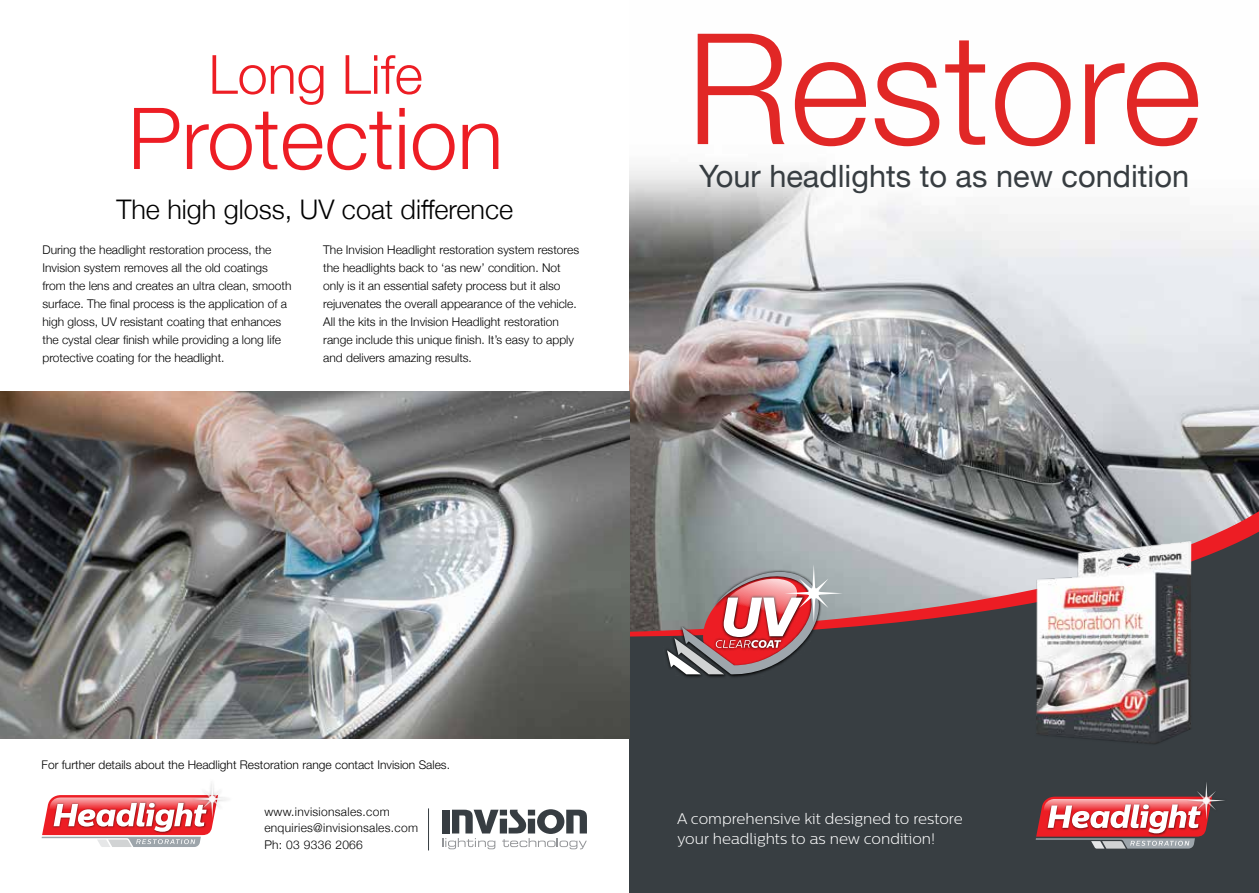
<style>
.page{position:relative;width:1259px;height:893px;background:#fff}
.page>*{position:absolute;margin:0;border:0;box-sizing:border-box;transform-origin:0 0}
.t1{font:300 154.5px "Helvetica Neue";color:#e12726}
.t2{font:300 85.5px "Helvetica Neue";color:#ed1d24}
.t3{font:300 54px "Helvetica Neue";color:#ed1d24}
.t4{font:30.75px "Helvetica Neue";color:#373d41}
.t5{font:300 27px "Helvetica Neue";color:#000}
.t6{font:300 15.15px/19.5px "Centrale Sans";color:#fff}
.t7{font:300 12px/18px "Helvetica Neue";color:#000}
.t8{font:300 12px "Helvetica Neue CE";color:#000}
.t9{font:300 12px/16.5px "Helvetica Neue";letter-spacing:.025em;color:#000}
</style>
<div class="page">
<img style="left:629px;top:167px;width:630px;height:333px">
<svg style="left:629px;top:504px;width:630px;height:389px;background:#464a4e"></svg>
<img style="left:663px;top:647px;width:4px;height:31px">
<svg style="left:667px;top:564px;width:158px;height:114px;background:#a4797b"></svg>
<img style="left:825px;top:502px;width:402px;height:300px">
<img style="left:1183px;top:777px;width:46px;height:47px">
<svg style="left:1035px;top:781px;width:190px;height:68px;background:#9f6468"></svg>
<img style="left:0;top:391px;width:629px;height:348px">
<svg style="left:442px;top:809px;width:145px;height:40px"></svg>
<hr style="left:428px;top:808px;width:1px;height:42px;background:#373d42">
<svg style="left:42px;top:783px;width:185px;height:64px"></svg>
<h3 class="t3" style="left:209px;top:31px;width:216px">Long Life</h3>
<h2 class="t2" style="left:128px;top:70px;width:377px">Protection</h2>
<h3 class="t5" style="left:116px;top:187px;width:398px">The high gloss, UV coat difference</h3>
<p class="t7" style="left:43px;top:240px;width:250px">During the headlight restoration process, the Invision system removes all the old coatings from the lens and creates an ultra clean, smooth surface. The final process is the application of a high gloss, UV resistant coating that enhances the cystal clear finish while providing a long life protective coating for the headlight.</p>
<p class="t7" style="left:323px;top:240px;width:257px">The Invision Headlight restoration system restores the headlights back to ‘as new’ condition. Not only is it an essential safety process but it also rejuvenates the overall appearance of the vehicle.<br>All the kits in the Invision Headlight restoration range include this unique finish. It’s easy to apply and delivers amazing results.</p>
<h1 class="t1" style="left:686px;top:-36px;width:517px">Restore</h1>
<h3 class="t4" style="left:699px;top:153px;width:491px">Your headlights to as new condition</h3>
<p class="t8" style="left:42px;top:757px;width:410px">For further details about the Headlight Restoration range contact Invision Sales.</p>
<p class="t9" style="left:264px;top:802px;width:155px">www.invisionsales.com enquiries@invisionsales.com<br>Ph: 03 9336 2066</p>
<p class="t6" style="left:677px;top:809px;width:287px">A comprehensive kit designed to restore your headlights to as new condition!</p>
</div>
